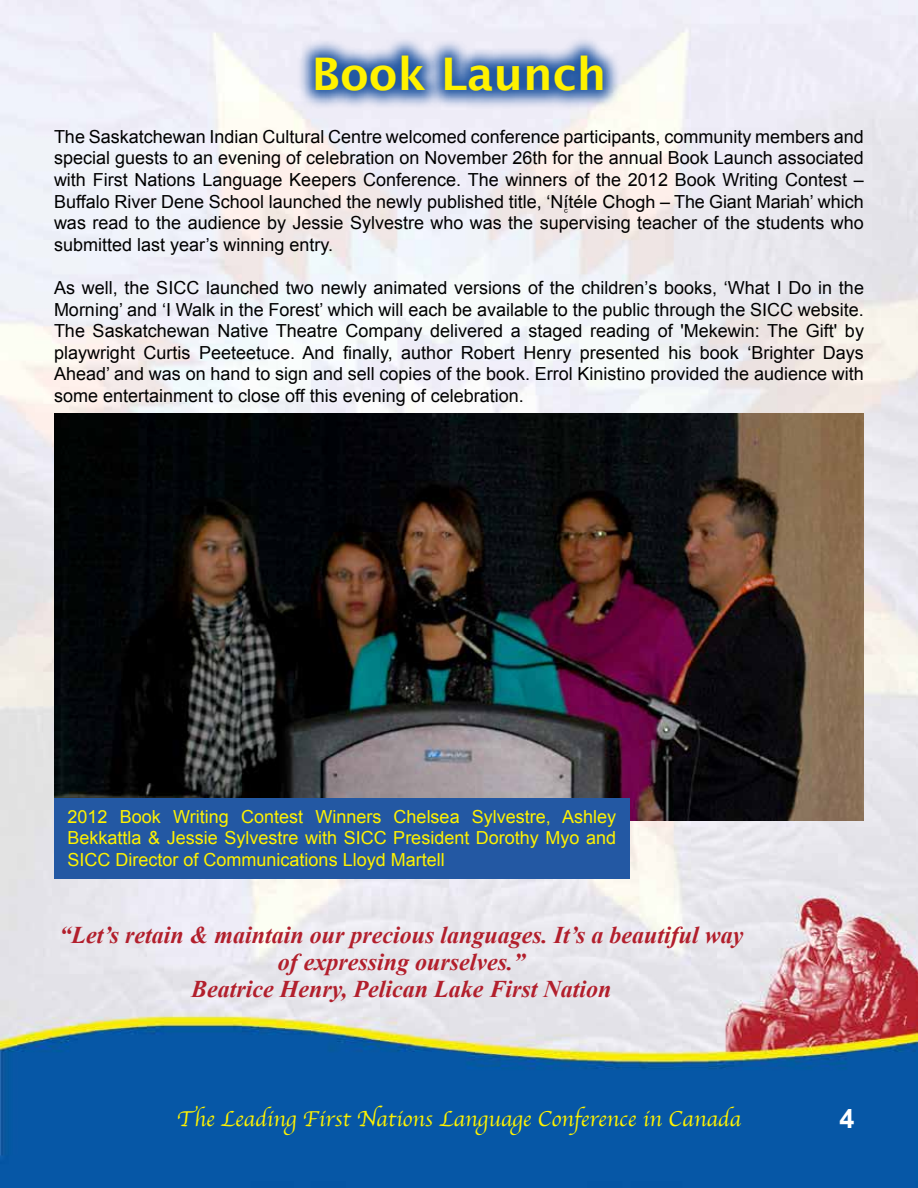
<style>
.page{position:relative;width:918px;height:1188px;background:#fff}
.page>*{position:absolute;margin:0;border:0;box-sizing:border-box;transform-origin:0 0}
.t1{font:700 45px "Lucida Grande";color:#fff200}
.t2{font:700 27px "Arial";color:#fff}
.t3{font:italic 700 24px/27px "Times New Roman";color:#b21f2c;text-align:center}
.t4{font:22.5px "Apple Chancery";color:#fff200}
.t5{font:18px/21.6px "Arial";color:#000;text-align:justify}
.t6{font:18px/21.6px "Arial";color:#fff200;text-align:justify}
.s1{font-family:"Arial DEN"}
</style>
<div class="page">
<img style="left:0;top:0;width:918px;height:1188px">
<svg style="left:297px;top:37px;width:324px;height:72px;background:#89a2cd"></svg>
<img style="left:54px;top:413px;width:810px;height:407px">
<div style="left:54px;top:798px;width:576px;height:81px;background:#2358a3"></div>
<h1 class="t1" style="left:312px;top:37px;width:296px">Book Launch</h1>
<p class="t5" style="left:54px;top:126px;width:811px">The Saskatchewan Indian Cultural Centre welcomed conference participants, community members and special guests to an evening of celebration on November 26th for the annual Book Launch associated with First Nations Language Keepers Conference. The winners of the 2012 Book Writing Contest – Buffalo River Dene School launched the newly published title, ‘<span class="s1">N®téle Chogh</span> – The Giant Mariah’ which was read to the audience by Jessie Sylvestre who was the supervising teacher of the students who submitted last year’s winning entry.</p>
<p class="t5" style="left:54px;top:277px;width:812px">As well, the SICC launched two newly animated versions of the children’s books, ‘What I Do in the Morning’ and ‘I Walk in the Forest’ which will each be available to the public through the SICC website.<br>The Saskatchewan Native Theatre Company delivered a staged reading of 'Mekewin: The Gift' by playwright Curtis Peeteetuce. And finally, author Robert Henry presented his book ‘Brighter Days Ahead’ and was on hand to sign and sell copies of the book. Errol Kinistino provided the audience with some entertainment to close off this evening of celebration.</p>
<p class="t6" style="left:68px;top:806px;width:550px">2012 Book Writing Contest Winners Chelsea Sylvestre, Ashley Bekkattla &amp; Jessie Sylvestre with SICC President Dorothy Myo and SICC Director of Communications Lloyd Martell</p>
<h3 class="t3" style="left:60px;top:921px;width:685px">“Let’s retain &amp; maintain our precious languages. It’s a beautiful way of expressing ourselves.”<br>Beatrice Henry, Pelican Lake First Nation</h3>
<p class="t4" style="left:177px;top:1101px;width:566px">The Leading First Nations Language Conference in Canada</p>
<h2 class="t2" style="left:839px;top:1101px;width:17px">4</h2>
</div>
